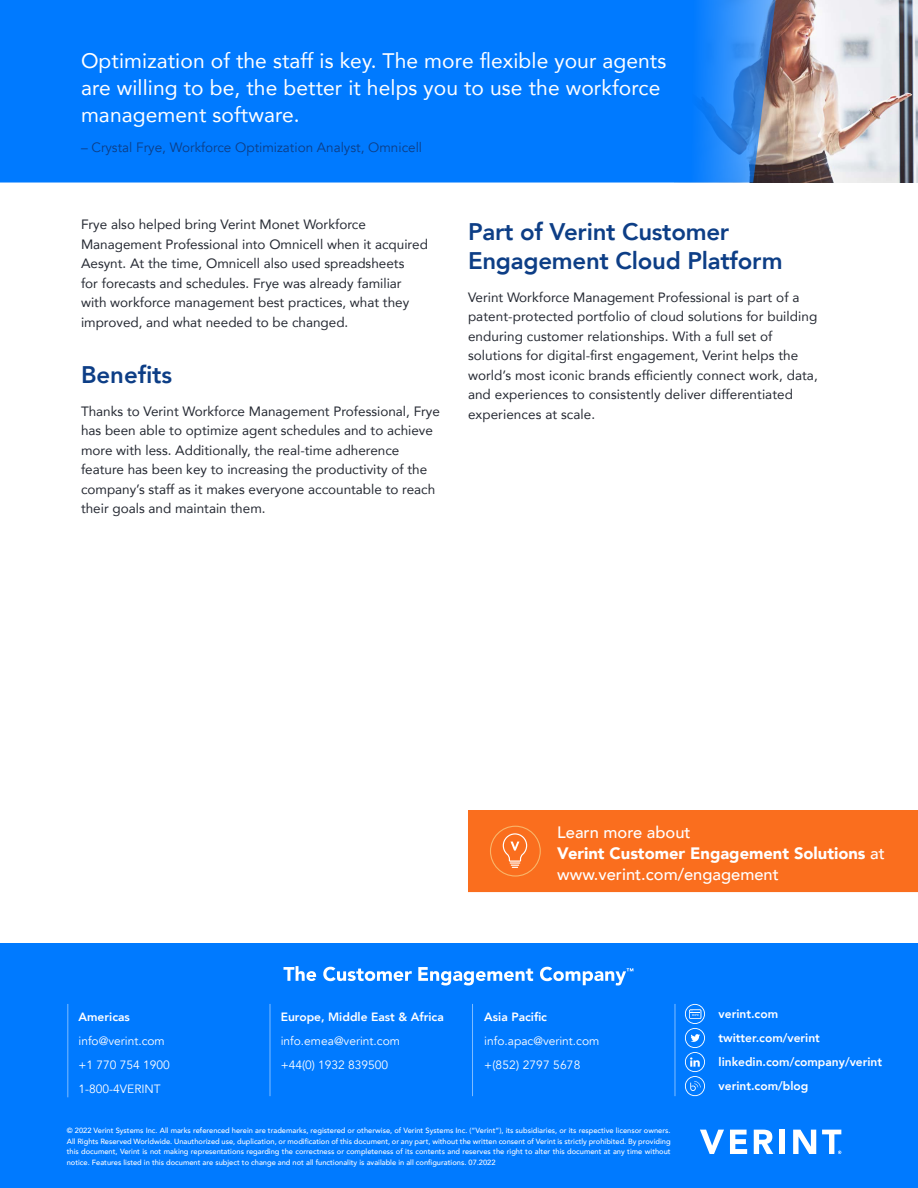
<style>
.page{position:relative;width:918px;height:1188px;background:#fff}
.page>*{position:absolute;margin:0;border:0;box-sizing:border-box;transform-origin:0 0}
.t1{font:800 24px/28.8px "Avenir";letter-spacing:-.01em;color:#0d3e86}
.t2{font:21px/27px "Avenir";letter-spacing:.005em;color:#fff}
.t3{font:500 16.5px/21px "Avenir";color:#fff}
.t4{font:13.5px/19.5px "Avenir";color:#262a33}
.t5{font:13.5px "Avenir";color:#0d3e86}
.t6{font:800 12px/24px "Avenir";color:#fff}
.t7{font:12px/24px "Avenir";color:#fff}
.t8{font:500 7.5px/10.5px "Avenir";color:#fff;text-align:justify}
.s1{font-weight:900}
</style>
<div class="page">
<div style="left:0;top:943px;width:918px;height:245px;background:#007aff"></div>
<hr style="left:675px;top:1004px;width:1px;height:92px;background:#80bdff">
<hr style="left:472px;top:1004px;width:1px;height:92px;background:#80bdff">
<hr style="left:270px;top:1004px;width:1px;height:92px;background:#80bdff">
<hr style="left:67px;top:1004px;width:1px;height:93px;background:#80bdff">
<svg style="left:700px;top:1130px;width:24px;height:24px"></svg>
<svg style="left:730px;top:1130px;width:17px;height:24px"></svg>
<svg style="left:754px;top:1130px;width:19px;height:24px"></svg>
<div style="left:779px;top:1130px;width:6px;height:24px;background:#fff"></div>
<svg style="left:793px;top:1130px;width:23px;height:24px"></svg>
<svg style="left:822px;top:1130px;width:19px;height:24px"></svg>
<svg style="left:283px;top:966px;width:33px;height:15px"></svg>
<svg style="left:323px;top:967px;width:89px;height:14px"></svg>
<svg style="left:418px;top:967px;width:115px;height:19px"></svg>
<svg style="left:540px;top:967px;width:93px;height:18px"></svg>
<svg style="left:685px;top:1004px;width:20px;height:93px"></svg>
<img style="left:777px;top:0;width:141px;height:183px">
<svg style="left:0;top:0;width:777px;height:183px;background:#067bfb"></svg>
<div style="left:468px;top:810px;width:450px;height:82px;background:#fa6e1e"></div>
<h2 class="t2" style="left:81px;top:47px;width:587px">Optimization of the staff is key. The more flexible your agents are willing to be, the better it helps you to use the workforce management software.</h2>
<p class="t5" style="left:81px;top:139px;width:343px">– Crystal Frye, Workforce Optimization Analyst, Omnicell</p>
<p class="t4" style="left:81px;top:215px;width:348px">Frye also helped bring Verint Monet Workforce Management Professional into Omnicell when it acquired Aesynt. At the time, Omnicell also used spreadsheets<br>for forecasts and schedules. Frye was already familiar with workforce management best practices, what they improved, and what needed to be changed.</p>
<h1 class="t1" style="left:81px;top:360px;width:93px">Benefits</h1>
<p class="t4" style="left:81px;top:401px;width:360px">Thanks to Verint Workforce Management Professional, Frye has been able to optimize agent schedules and to achieve more with less. Additionally, the real-time adherence feature has been key to increasing the productivity of the company’s staff as it makes everyone accountable to reach their goals and maintain them.</p>
<h1 class="t1" style="left:468px;top:217px;width:316px">Part of Verint Customer<br>Engagement Cloud Platform</h1>
<p class="t4" style="left:468px;top:287px;width:351px">Verint Workforce Management Professional is part of a patent-protected portfolio of cloud solutions for building enduring customer relationships. With a full set of solutions for digital-first engagement, Verint helps the world’s most iconic brands efficiently connect work, data, and experiences to consistently deliver differentiated experiences at scale.</p>
<p class="t6" style="left:79px;top:1005px;width:53px">Americas</p>
<p class="t7" style="left:79px;top:1029px;width:93px">info@verint.com +1 770 754 1900<br>1-800-4VERINT</p>
<p class="t3" style="left:557px;top:821px;width:329px">Learn more about<br><span class="s1">Verint Customer Engagement Solutions</span> at www.verint.com/engagement</p>
<p class="t6" style="left:281px;top:1005px;width:165px">Europe, Middle East &amp; Africa</p>
<p class="t7" style="left:281px;top:1029px;width:121px">info.emea@verint.com +44(0) 1932 839500</p>
<p class="t6" style="left:484px;top:1005px;width:64px">Asia Pacific</p>
<p class="t7" style="left:484px;top:1029px;width:117px">info.apac@verint.com +(852) 2797 5678</p>
<p class="t6" style="left:719px;top:1001px;width:165px">verint.com twitter.com/verint linkedin.com/company/verint verint.com/blog</p>
<p class="t8" style="left:67px;top:1125px;width:605px">© 2022 Verint Systems Inc. All marks referenced herein are trademarks, registered or otherwise, of Verint Systems Inc. (“Verint”), its subsidiaries, or its respective licensor owners.<br>All Rights Reserved Worldwide. Unauthorized use, duplication, or modification of this document, or any part, without the written consent of Verint is strictly prohibited. By providing this document, Verint is not making representations regarding the correctness or completeness of its contents and reserves the right to alter this document at any time without notice. Features listed in this document are subject to change and not all functionality is available in all configurations. 07.2022</p>
</div>
